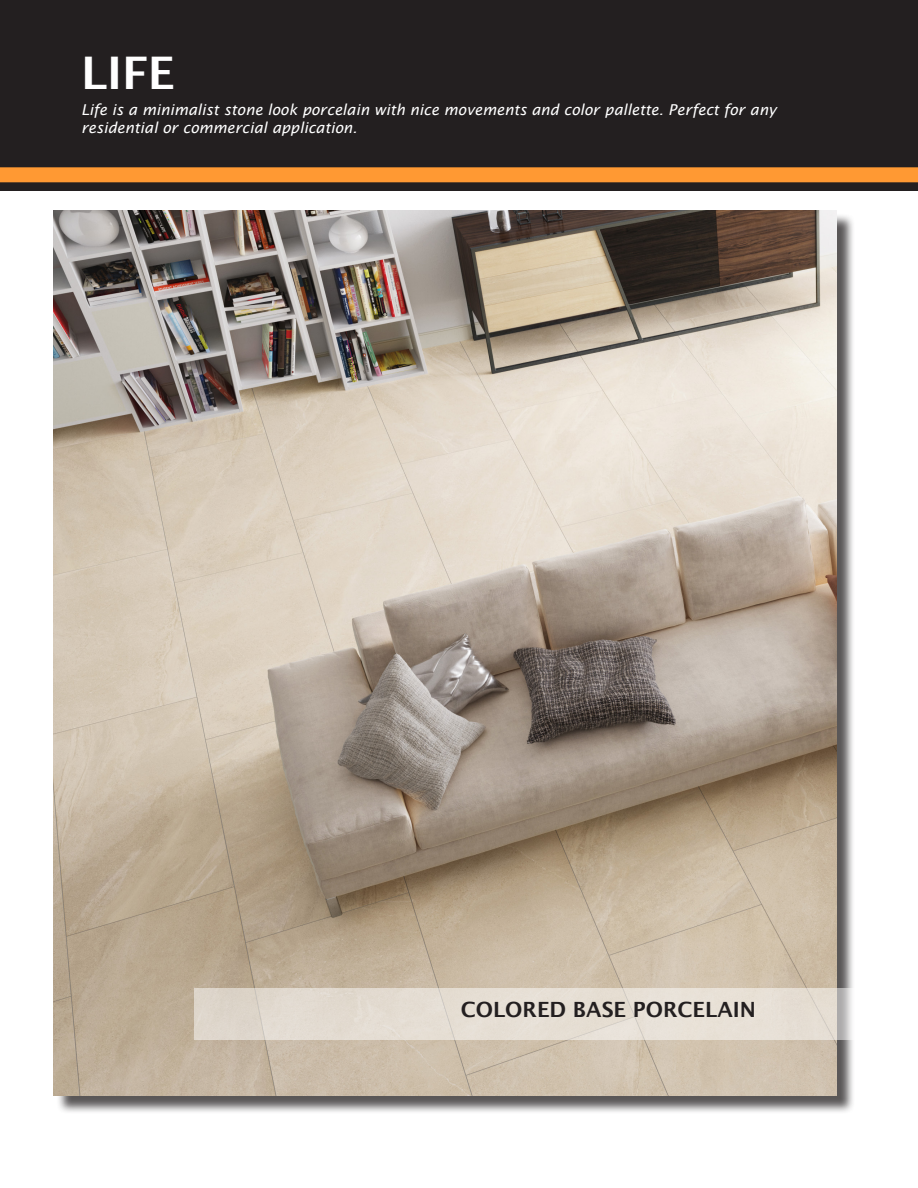
<style>
.page{position:relative;width:918px;height:1188px;background:#fff}
.page>*{position:absolute;margin:0;border:0;box-sizing:border-box;transform-origin:0 0}
.t1{font:600 45px "Lucida Sans";color:#fff}
.t2{font:600 21px "Lucida Sans";color:#231f20}
.t3{font:italic 15px "Lucida Sans";color:#fff}
</style>
<div class="page">
<div style="left:0;top:0;width:918px;height:190px;background:#231f20"></div>
<div style="left:0;top:167px;width:918px;height:15px;background:#f93"></div>
<div style="left:56px;top:213px;width:800px;height:901px;background:#231f20;opacity:.75"></div>
<img style="left:54px;top:211px;width:783px;height:884px">
<svg style="left:194px;top:988px;width:662px;height:52px;background:#e3dcd2"></svg>
<p class="t1" style="left:81px;top:47px;width:96px">LIFE</p>
<p class="t3" style="left:81px;top:101px;width:697px">Life is a minimalist stone look porcelain with nice movements and color pallette. Perfect for any</p>
<p class="t3" style="left:81px;top:119px;width:278px">residential or commercial application.</p>
<p class="t2" style="left:461px;top:997px;width:297px">COLORED BASE PORCELAIN</p>
</div>
